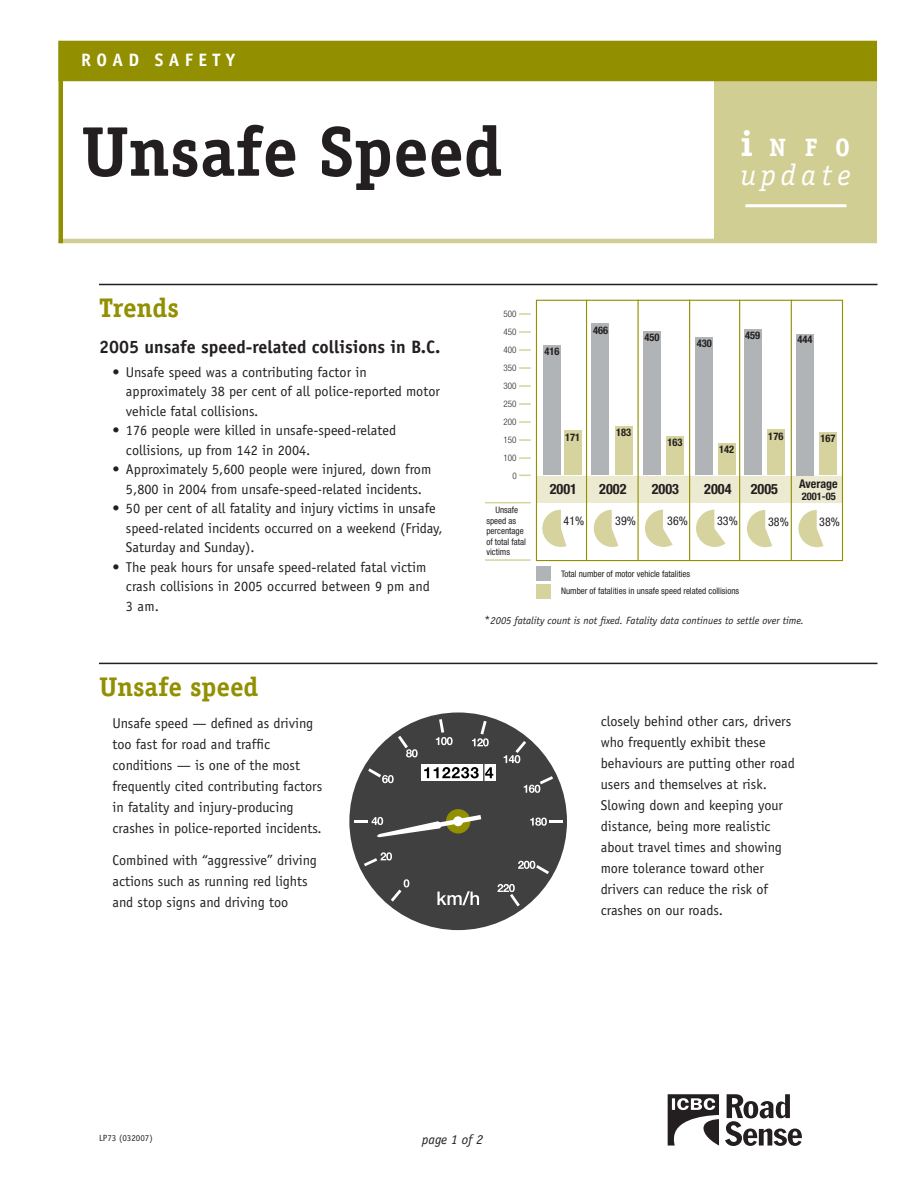
<style>
.page{position:relative;width:918px;height:1188px;background:#fff}
.page>*{position:absolute;margin:0;border:0;box-sizing:border-box;transform-origin:0 0}
.t1{font:700 70.5px "Officina Serif";color:#231f20}
.t2{font:italic 30px "Officina Serif";letter-spacing:.17em;color:#fff}
.t3{font:700 27px "Officina Serif";color:#928f00}
.t4{font:700 25.2px "Officina Serif";color:#fff}
.t5{font:700 18px "Officina Sans";color:#231f20}
.t6{font:700 18px "Officina Sans";color:#fff}
.t7{font:14.25px/21px "Officina Sans";color:#231f20}
.t8{font:700 condensed 14.25px "Helvetica Neue";color:#231f20}
.t9{font:italic 13.5px "Officina Sans";color:#231f20}
.t10{font:condensed 12px "Helvetica Neue";color:#231f20}
.t11{font:700 condensed 12px "Helvetica Neue";color:#231f20}
.t12{font:italic 10.5px "Officina Sans";color:#231f20}
.t13{font:700 condensed 10.5px "Helvetica Neue";color:#231f20}
.t14{font:condensed 9px/10.5px "Helvetica Neue";color:#231f20}
.t15{font:300 condensed 9px/18px "Helvetica Neue";color:#231f20;text-align:right}
.t16{font:9px "Officina Sans";color:#231f20}
.s1{font-size:36px}
.s2{font-style:normal;font-size:12px}
</style>
<div class="page">
<hr style="left:58px;top:239px;width:819px;height:4px;background:#d1ce93">
<div style="left:714px;top:80px;width:163px;height:163px;background:#d1ce93"></div>
<hr style="left:745px;top:204px;width:102px;height:3px;background:#fff">
<div style="left:58px;top:41px;width:5px;height:202px;background:#928f00"></div>
<svg style="left:668px;top:1094px;width:51px;height:52px"></svg>
<svg style="left:725px;top:1094px;width:77px;height:52px"></svg>
<div style="left:59px;top:41px;width:817px;height:39px;background:#928f00"></div>
<div style="left:58px;top:41px;width:819px;height:40px;border:2px solid #928f00"></div>
<hr style="left:99px;top:663px;width:779px;height:1px;background:#231f20">
<div style="left:349px;top:712px;width:218px;height:218px;background:#404040;border-radius:50%"></div>
<div style="left:421px;top:764px;width:75px;height:17px;background:#fff"></div>
<div style="left:446px;top:809px;width:24px;height:25px;background:#928f00;border-radius:50%"></div>
<svg style="left:437px;top:891px;width:42px;height:14px"></svg>
<svg style="left:391px;top:879px;width:18px;height:23px"></svg>
<svg style="left:364px;top:852px;width:28px;height:14px"></svg>
<svg style="left:368px;top:768px;width:26px;height:15px"></svg>
<svg style="left:398px;top:736px;width:20px;height:21px"></svg>
<svg style="left:436px;top:719px;width:17px;height:26px"></svg>
<svg style="left:472px;top:721px;width:17px;height:25px"></svg>
<svg style="left:504px;top:741px;width:22px;height:22px"></svg>
<svg style="left:524px;top:776px;width:29px;height:17px"></svg>
<svg style="left:530px;top:818px;width:32px;height:8px"></svg>
<svg style="left:518px;top:861px;width:31px;height:13px"></svg>
<svg style="left:497px;top:884px;width:23px;height:22px"></svg>
<svg style="left:424px;top:764px;width:69px;height:17px"></svg>
<svg style="left:355px;top:815px;width:126px;height:22px"></svg>
<hr style="left:99px;top:284px;width:779px;height:1px;background:#231f20">
<div style="left:536px;top:476px;width:307px;height:27px;background:#ecead0"></div>
<div style="left:536px;top:300px;width:307px;height:261px;border:1px solid #928f00"></div>
<svg style="left:519px;top:457px;width:12px;height:2px"></svg>
<svg style="left:519px;top:439px;width:12px;height:2px"></svg>
<svg style="left:519px;top:421px;width:12px;height:2px"></svg>
<svg style="left:519px;top:403px;width:12px;height:2px"></svg>
<svg style="left:519px;top:385px;width:12px;height:2px"></svg>
<svg style="left:519px;top:367px;width:12px;height:2px"></svg>
<svg style="left:519px;top:349px;width:12px;height:2px"></svg>
<svg style="left:519px;top:331px;width:12px;height:2px"></svg>
<svg style="left:519px;top:313px;width:12px;height:2px"></svg>
<svg style="left:519px;top:475px;width:12px;height:1px"></svg>
<div style="left:544px;top:345px;width:17px;height:130px;background:#b1b4b6"></div>
<div style="left:564px;top:431px;width:17px;height:44px;background:#d6d39f"></div>
<div style="left:592px;top:324px;width:17px;height:151px;background:#b1b4b6"></div>
<div style="left:615px;top:426px;width:17px;height:49px;background:#d6d39f"></div>
<div style="left:644px;top:331px;width:17px;height:144px;background:#b1b4b6"></div>
<div style="left:667px;top:436px;width:17px;height:39px;background:#d6d39f"></div>
<div style="left:695px;top:337px;width:17px;height:138px;background:#b1b4b6"></div>
<div style="left:718px;top:443px;width:17px;height:32px;background:#d6d39f"></div>
<div style="left:744px;top:330px;width:17px;height:145px;background:#b1b4b6"></div>
<div style="left:767px;top:430px;width:18px;height:45px;background:#d6d39f"></div>
<hr style="left:586px;top:300px;width:1px;height:260px;background:#928f00">
<hr style="left:638px;top:300px;width:1px;height:260px;background:#928f00">
<hr style="left:689px;top:300px;width:1px;height:260px;background:#928f00">
<hr style="left:739px;top:300px;width:1px;height:260px;background:#928f00">
<hr style="left:791px;top:300px;width:1px;height:260px;background:#928f00">
<div style="left:796px;top:334px;width:17px;height:141px;background:#b1b4b6"></div>
<div style="left:819px;top:433px;width:18px;height:42px;background:#d6d39f"></div>
<div style="left:542px;top:510px;width:38px;height:37px;background:#d6d39f;border-radius:50%"></div>
<svg style="left:561px;top:510px;width:19px;height:37px"></svg>
<div style="left:594px;top:510px;width:37px;height:37px;background:#d6d39f;border-radius:50%"></div>
<div style="left:645px;top:510px;width:37px;height:37px;background:#d6d39f;border-radius:50%"></div>
<div style="left:696px;top:510px;width:37px;height:37px;background:#d6d39f;border-radius:50%"></div>
<div style="left:747px;top:510px;width:37px;height:37px;background:#d6d39f;border-radius:50%"></div>
<div style="left:798px;top:510px;width:38px;height:37px;background:#d6d39f;border-radius:50%"></div>
<hr style="left:485px;top:502px;width:46px;height:1px;background:#d6d39f">
<hr style="left:485px;top:559px;width:46px;height:2px;background:#d6d39f">
<div style="left:536px;top:566px;width:15px;height:15px;background:#b1b4b6"></div>
<div style="left:536px;top:584px;width:15px;height:15px;background:#d6d39f"></div>
<svg style="left:612px;top:509px;width:27px;height:38px"></svg>
<svg style="left:663px;top:509px;width:28px;height:36px"></svg>
<svg style="left:715px;top:509px;width:26px;height:35px"></svg>
<svg style="left:765px;top:509px;width:27px;height:38px"></svg>
<svg style="left:817px;top:509px;width:27px;height:38px"></svg>
<p class="t6" style="left:81px;top:53px;width:156px">R O A D S A F E T Y</p>
<h1 class="t1" style="left:81px;top:125px;width:423px">Unsafe Speed</h1>
<h3 class="t4" style="left:741px;top:138px;width:111px"><span class="s1">i</span>NFO</h3>
<h2 class="t2" style="left:740px;top:163px;width:112px">update</h2>
<h3 class="t3" style="left:99px;top:297px;width:82px">Trends</h3>
<p class="t5" style="left:99px;top:340px;width:343px">2005 unsafe speed-related collisions in B.C.</p>
<p class="t7" style="left:126px;top:363px;width:316px;line-height:19.5px;text-indent:-13px">• Unsafe speed was a contributing factor in approximately 38 per cent of all police-reported motor vehicle fatal collisions.</p>
<p class="t7" style="left:126px;top:422px;width:272px;line-height:19.5px;text-indent:-13px">• 176 people were killed in unsafe-speed-related collisions, up from 142 in 2004.</p>
<p class="t7" style="left:112px;top:461px;width:320px;line-height:19.5px;text-align:center">• Approximately 5,600 people were injured, down from<br>5,800 in 2004 from unsafe-speed-related incidents.</p>
<p class="t7" style="left:126px;top:500px;width:318px;line-height:19.5px;text-indent:-13px">• 50 per cent of all fatality and injury victims in unsafe speed-related incidents occurred on a weekend (Friday,<br>Saturday and Sunday).</p>
<p class="t7" style="left:126px;top:558px;width:305px;line-height:19.5px;text-indent:-13px">• The peak hours for unsafe speed-related fatal victim crash collisions in 2005 occurred between 9 pm and<br>3 am.</p>
<h3 class="t3" style="left:99px;top:676px;width:161px">Unsafe speed</h3>
<p class="t7" style="left:112px;top:714px;width:211px">Unsafe speed — defined as driving too fast for road and traffic conditions — is one of the most frequently cited contributing factors in fatality and injury-producing crashes in police-reported incidents.</p>
<p class="t7" style="left:112px;top:851px;width:206px">Combined with “aggressive” driving actions such as running red lights and stop signs and driving too</p>
<p class="t15" style="left:504px;top:306px;width:15px">500<br>450<br>400<br>350<br>300<br>250<br>200<br>150<br>100<br>0</p>
<p class="t14" style="left:486px;top:505px;width:41px;text-indent:9px">Unsafe speed as percentage of total fatal victims</p>
<p class="t13" style="left:544px;top:347px;width:17px">416</p>
<p class="t13" style="left:593px;top:326px;width:17px">466</p>
<p class="t13" style="left:645px;top:334px;width:17px">450</p>
<p class="t13" style="left:697px;top:340px;width:17px">430</p>
<p class="t13" style="left:745px;top:332px;width:17px">459</p>
<p class="t13" style="left:797px;top:336px;width:17px">444</p>
<p class="t13" style="left:565px;top:433px;width:17px">171</p>
<p class="t13" style="left:616px;top:428px;width:17px">183</p>
<p class="t13" style="left:667px;top:438px;width:17px">163</p>
<p class="t13" style="left:719px;top:445px;width:17px">142</p>
<p class="t13" style="left:768px;top:432px;width:17px">176</p>
<p class="t13" style="left:820px;top:434px;width:17px">167</p>
<p class="t8" style="left:550px;top:484px;width:29px">2001</p>
<p class="t8" style="left:599px;top:484px;width:29px">2002</p>
<p class="t8" style="left:652px;top:484px;width:29px">2003</p>
<p class="t8" style="left:704px;top:484px;width:29px">2004</p>
<p class="t8" style="left:751px;top:484px;width:29px">2005</p>
<p class="t11" style="left:799px;top:480px;width:40px">Average</p>
<p class="t13" style="left:802px;top:492px;width:36px">2001-05</p>
<p class="t10" style="left:564px;top:516px;width:22px">41%</p>
<p class="t10" style="left:615px;top:517px;width:22px">39%</p>
<p class="t10" style="left:667px;top:517px;width:22px">36%</p>
<p class="t10" style="left:717px;top:517px;width:22px">33%</p>
<p class="t10" style="left:768px;top:517px;width:22px">38%</p>
<p class="t10" style="left:819px;top:517px;width:22px">38%</p>
<p class="t14" style="left:561px;top:566px;width:180px;line-height:17.1px">Total number of motor vehicle fatalities<br>Number of fatalities in unsafe speed related collisions</p>
<p class="t12" style="left:484px;top:616px;width:321px"><span class="s2">*</span>2005 fatality count is not fixed. Fatality data continues to settle over time.</p>
<p class="t7" style="left:601px;top:712px;width:196px">closely behind other cars, drivers who frequently exhibit these behaviours are putting other road users and themselves at risk.<br>Slowing down and keeping your distance, being more realistic about travel times and showing more tolerance toward other drivers can reduce the risk of crashes on our roads.</p>
<p class="t16" style="left:99px;top:1134px;width:55px">LP73 (032007)</p>
<p class="t9" style="left:422px;top:1134px;width:63px">page 1 of 2</p>
</div>
